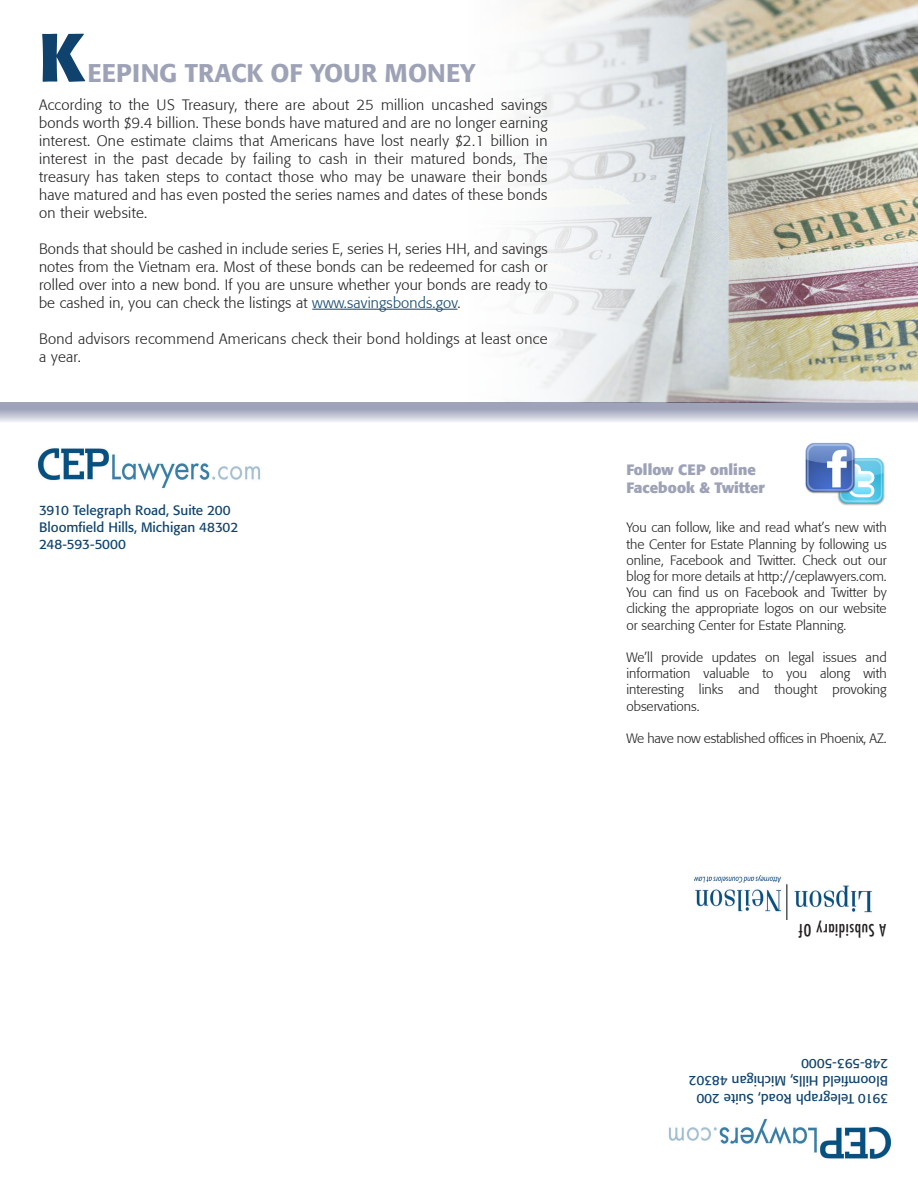
<style>
.page{position:relative;width:918px;height:1188px;background:#fff}
.page>*{position:absolute;margin:0;border:0;box-sizing:border-box;transform-origin:0 0}
.t1{font:700 67.5px "Formata";color:#0f436d}
.t2{font:500 25.5px "Formata";color:#9da2b7}
.t3{font:condensed 16.5px "Futura";letter-spacing:.04em;color:#231f20}
.t4{font:300 15px/18px "Formata";letter-spacing:.02em;color:#231f20;text-align:justify}
.t5{font:700 15px "Formata";color:#9da2b7}
.t6{font:300 13.5px/16.2px "Formata";color:#231f20;text-align:justify}
.t7{font:13.5px "Formata";color:#0f436d}
.s1{color:#0f436d}
</style>
<div class="page">
<img style="left:805px;top:442px;width:80px;height:64px">
<div style="left:0;top:403px;width:918px;height:24px;background:linear-gradient(to bottom,#868ba8,#fff)"></div>
<img style="left:694px;top:876px;width:178px;height:43px">
<img style="left:37px;top:448px;width:224px;height:41px">
<img style="left:668px;top:1118px;width:224px;height:41px">
<img style="left:437px;top:0;width:481px;height:403px">
<hr style="left:312px;top:309px;width:146px;height:1px;background:#0f436d">
<p class="t1" style="left:39px;top:15px;width:48px">K</p>
<p class="t2" style="left:88px;top:57px;width:389px">EEPING TRACK OF YOUR MONEY</p>
<p class="t4" style="left:39px;top:96px;width:510px">According to the US Treasury, there are about 25 million uncashed savings bonds worth $9.4 billion. These bonds have matured and are no longer earning interest. One estimate claims that Americans have lost nearly $2.1 billion in interest in the past decade by failing to cash in their matured bonds, The treasury has taken steps to contact those who may be unaware their bonds have matured and has even posted the series names and dates of these bonds on their website.</p>
<p class="t4" style="left:39px;top:240px;width:510px">Bonds that should be cashed in include series E, series H, series HH, and savings notes from the Vietnam era. Most of these bonds can be redeemed for cash or rolled over into a new bond. If you are unsure whether your bonds are ready to be cashed in, you can check the listings at <span class="s1">www.savingsbonds.gov</span>.</p>
<p class="t4" style="left:39px;top:330px;width:510px">Bond advisors recommend Americans check their bond holdings at least once a year.</p>
<p class="t7" style="left:39px;top:502px;width:193px">3910 Telegraph Road, Suite 200</p>
<p class="t7" style="left:39px;top:519px;width:201px">Bloomfield Hills, Michigan 48302</p>
<p class="t7" style="left:39px;top:536px;width:88px">248-593-5000</p>
<p class="t5" style="left:626px;top:461px;width:131px">Follow CEP online</p>
<p class="t5" style="left:626px;top:479px;width:140px">Facebook &amp; Twitter</p>
<p class="t6" style="left:626px;top:520px;width:262px">You can follow, like and read what’s new with the Center for Estate Planning by following us online, Facebook and Twitter. Check out our blog for more details at http://ceplawyers.com.<br>You can find us on Facebook and Twitter by clicking the appropriate logos on our website or searching Center for Estate Planning.</p>
<p class="t6" style="left:626px;top:649px;width:262px">We’ll provide updates on legal issues and information valuable to you along with interesting links and thought provoking observations.</p>
<p class="t6" style="left:626px;top:730px;width:262px">We have now established offices in Phoenix, AZ.</p>
<p class="t3" style="left:886px;top:940px;width:89px;rotate:-180deg">A Subsidiary Of</p>
<p class="t7" style="left:888px;top:1072px;width:88px;rotate:-180deg">248-593-5000</p>
<p class="t7" style="left:888px;top:1089px;width:201px;rotate:-180deg">Bloomfield Hills, Michigan 48302</p>
<p class="t7" style="left:888px;top:1107px;width:193px;rotate:-180deg">3910 Telegraph Road, Suite 200</p>
</div>
